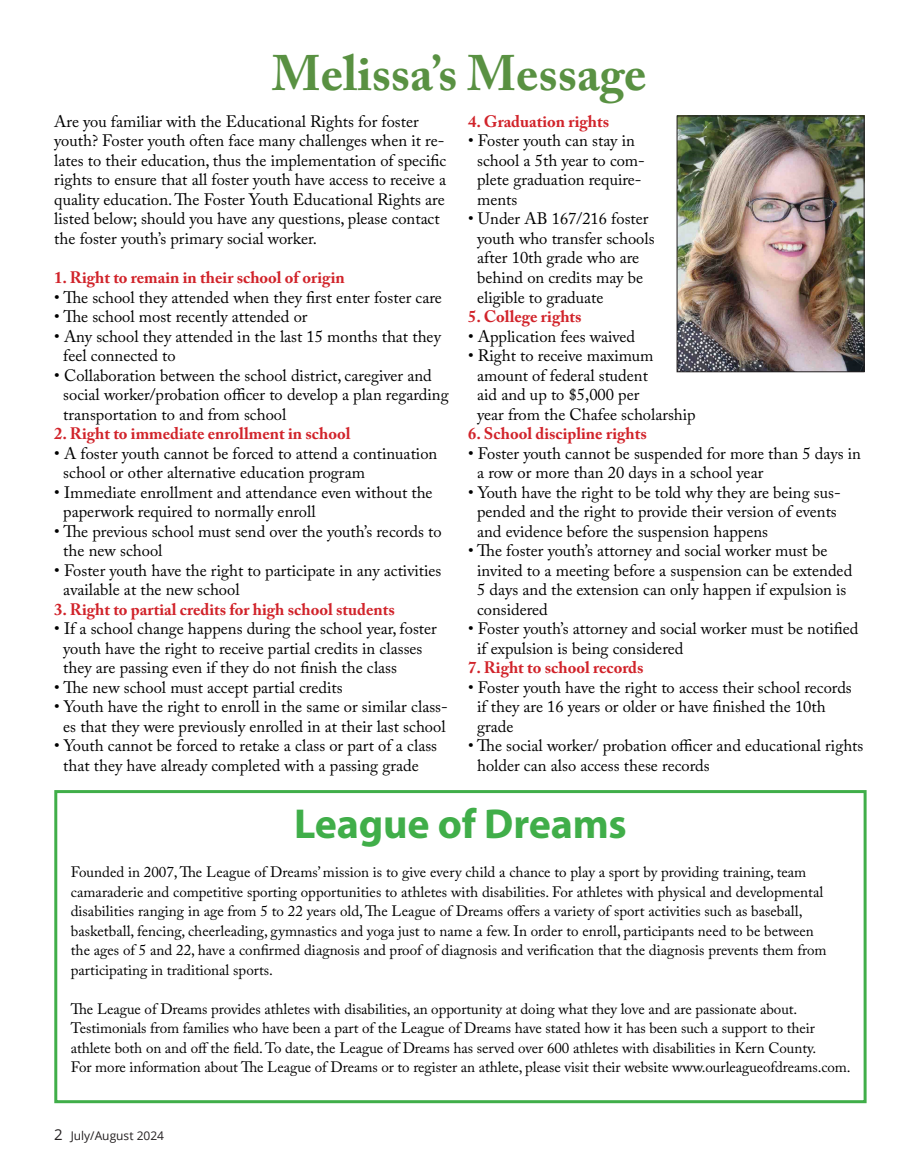
<style>
.page{position:relative;width:918px;height:1175px;background:#fff}
.page>*{position:absolute;margin:0;border:0;box-sizing:border-box;transform-origin:0 0}
.t1{font:700 49.5px "Adobe Caslon Pro";color:#599142}
.t2{font:700 42px "Myriad Pro";letter-spacing:-.005em;color:#40ae49}
.t3{font:16.5px/19.5px "Adobe Caslon Pro";color:#000}
.t4{font:700 16.5px "Adobe Caslon Pro";color:#d1232a}
.t5{font:15px/19.5px "Adobe Caslon Pro";color:#000}
.t6{font:12px "Open Sans";color:#231f20}
.s1{font-size:15px}
</style>
<div class="page">
<img style="left:679px;top:118px;width:183px;height:252px">
<div style="left:677px;top:116px;width:187px;height:256px;border:1px solid #231f20"></div>
<div style="left:54px;top:790px;width:813px;height:313px;border:3px solid #40ae49"></div>
<p class="t1" style="left:272px;top:44px;width:376px">Melissa’s Message</p>
<p class="t3" style="left:54px;top:111px;width:393px">Are you familiar with the Educational Rights for foster youth? Foster youth often face many challenges when it re&shy;lates to their education, thus the implementation of specific rights to ensure that all foster youth have access to receive a quality education. The Foster Youth Educational Rights are listed below; should you have any questions, please contact the foster youth’s primary social worker.</p>
<p class="t4" style="left:54px;top:268px;width:292px">1. Right to remain in their school of origin</p>
<p class="t3" style="left:54px;top:287px;width:389px">• The school they attended when they first enter foster care</p>
<p class="t3" style="left:54px;top:306px;width:255px">• The school most recently attended or</p>
<p class="t3" style="left:63px;top:326px;width:379px;text-indent:-9px">• Any school they attended in the last 15 months that they feel connected to</p>
<p class="t3" style="left:63px;top:365px;width:387px;text-indent:-9px">• Collaboration between the school district, caregiver and social worker/probation officer to develop a plan regarding transportation to and from school</p>
<p class="t4" style="left:54px;top:424px;width:298px">2. Right to immediate enrollment in school</p>
<p class="t3" style="left:63px;top:443px;width:375px;text-indent:-9px">• A foster youth cannot be forced to attend a continuation school or other alternative education program</p>
<p class="t3" style="left:63px;top:482px;width:371px;text-indent:-9px">• Immediate enrollment and attendance even without the paperwork required to normally enroll</p>
<p class="t3" style="left:63px;top:521px;width:380px;text-indent:-9px">• The previous school must send over the youth’s records to the new school</p>
<p class="t3" style="left:63px;top:560px;width:380px;text-indent:-9px">• Foster youth have the right to participate in any activities available at the new school</p>
<p class="t4" style="left:54px;top:599px;width:342px">3. Right to partial credits for high school students</p>
<p class="t3" style="left:63px;top:618px;width:375px;text-indent:-9px">• If a school change happens during the school year, foster youth have the right to receive partial credits in classes they are passing even if they do not finish the class</p>
<p class="t3" style="left:54px;top:677px;width:290px">• The new school must accept partial credits</p>
<p class="t3" style="left:54px;top:696px;width:395px;text-align:center">• Youth have the right to enroll in the same or similar class&shy;es that they were previously enrolled in at their last school</p>
<p class="t3" style="left:54px;top:735px;width:384px;text-align:center">• Youth cannot be forced to retake a class or part of a class that they have already completed with a passing grade</p>
<p class="t4" style="left:468px;top:112px;width:143px">4. Graduation rights</p>
<p class="t3" style="left:477px;top:131px;width:169px;text-indent:-9px">• Foster youth can stay in school a 5th year to com&shy;plete graduation require&shy;ments</p>
<p class="t3" style="left:477px;top:209px;width:179px;text-indent:-9px">• Under AB 167/216 foster youth who transfer schools after 10th grade who are behind on credits may be eligible to graduate</p>
<p class="t4" style="left:468px;top:307px;width:115px">5. College rights</p>
<p class="t3" style="left:468px;top:326px;width:169px">• Application fees waived</p>
<p class="t3" style="left:477px;top:345px;width:220px;text-indent:-9px">• Right to receive maximum amount of federal student<br>aid and up to $5,000 per<br>year from the Chafee scholarship</p>
<p class="t4" style="left:468px;top:424px;width:180px">6. School discipline rights</p>
<p class="t3" style="left:477px;top:443px;width:385px;text-indent:-9px">• Foster youth cannot be suspended for more than 5 days in a row or more than 20 days in a school year</p>
<p class="t3" style="left:477px;top:482px;width:365px;text-indent:-9px">• Youth have the right to be told why they are being sus&shy;pended and the right to provide their version of events and evidence before the suspension happens</p>
<p class="t3" style="left:477px;top:540px;width:377px;text-indent:-9px">• The foster youth’s attorney and social worker must be invited to a meeting before a suspension can be extended 5 days and the extension can only happen if expulsion is considered</p>
<p class="t3" style="left:477px;top:618px;width:383px;text-indent:-9px">• Foster youth’s attorney and social worker must be notified if expulsion is being considered</p>
<p class="t4" style="left:468px;top:658px;width:177px">7. Right to school records</p>
<p class="t3" style="left:477px;top:677px;width:376px;text-indent:-9px">• Foster youth have the right to access their school records if they are 16 years or older or have finished the 10th grade</p>
<p class="t3" style="left:477px;top:735px;width:388px;text-indent:-9px">• The social worker/ probation officer and educational rights holder can also access these records</p>
<p class="t2" style="left:294px;top:796px;width:334px">League of Dreams</p>
<p class="t5" style="left:71px;top:862px;width:757px">Founded in 2007, The League of Dreams’ mission is to give every child a chance to play a sport by providing training, team camaraderie and competitive sporting opportunities to athletes with disabilities. For athletes with physical and developmental disabilities ranging in age from 5 to 22 years old, The League of Dreams offers a variety of sport activities such as baseball, basketball, fencing, cheerleading, gymnastics and yoga just to name a few. In order to enroll, participants need to be between the ages of 5 and 22, have a confirmed diagnosis and proof of diagnosis and verification that the diagnosis prevents them from participating in traditional sports.</p>
<p class="t5" style="left:71px;top:998px;width:747px">The League of Dreams provides athletes with disabilities, an opportunity at doing what they love and are passionate about.<br>Testimonials from families who have been a part of the League of Dreams have stated how it has been such a support to their athlete both on and off the field. To date, the League of Dreams has served over 600 athletes with disabilities in Kern County.</p>
<p class="t5" style="left:71px;top:1057px;width:781px">For more information about The League of Dreams or to register an athlete, please visit their website www.ourleagueofdreams.com.</p>
<p class="t6" style="left:54px;top:1127px;width:111px"><span class="s1">2</span> July/August 2024</p>
</div>
